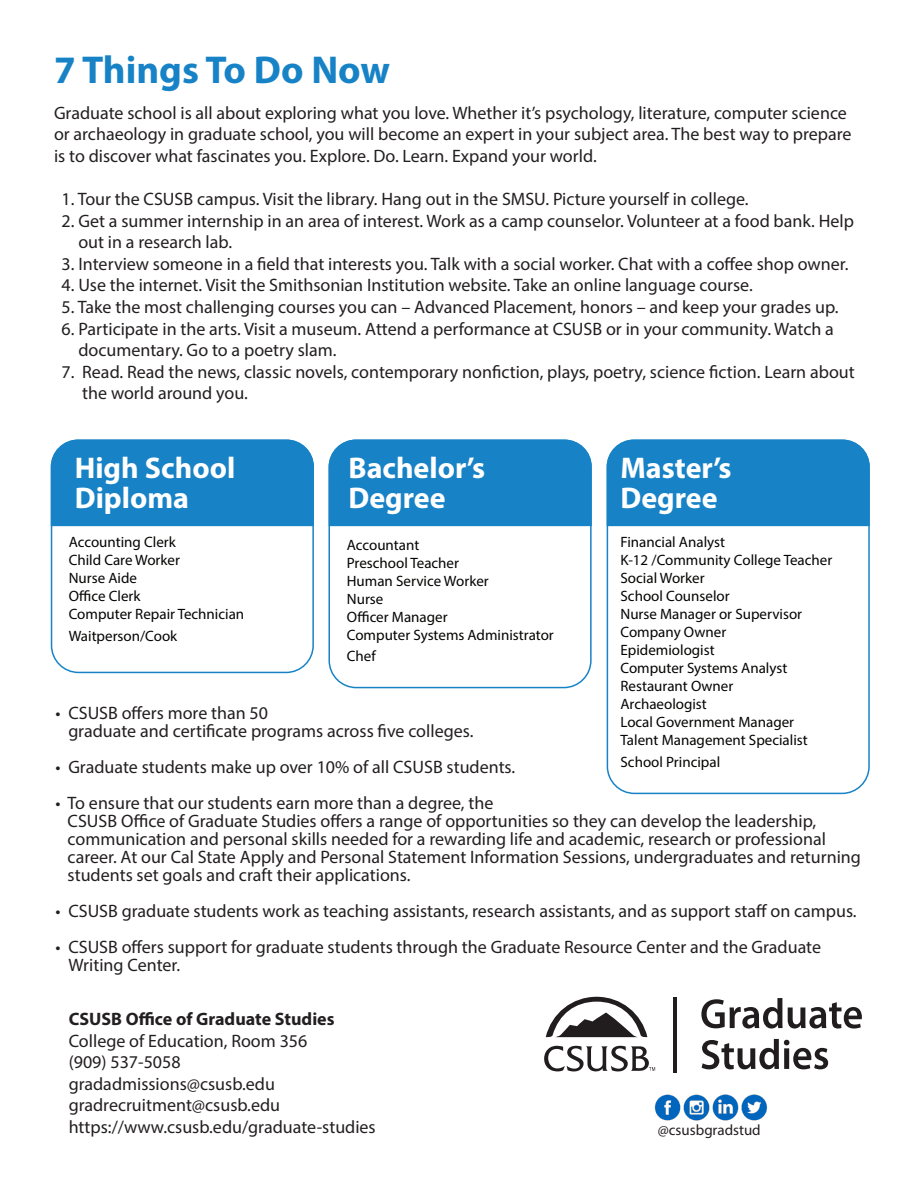
<style>
.page{position:relative;width:918px;height:1188px;background:#fff}
.page>*{position:absolute;margin:0;border:0;box-sizing:border-box;transform-origin:0 0}
.t1{font:700 39px "Myriad Pro";color:#1783c6}
.t2{font:700 30px "Myriad Pro";color:#fff}
.t3{font:18px/21.6px "Myriad Pro";color:#231f20}
.t4{font:700 18px "Myriad Pro";color:#231f20}
.t5{font:15px "Myriad Pro";color:#040503}
.t6{font:15px "Myriad Pro";color:#231f20}
</style>
<div class="page">
<div style="left:607px;top:440px;width:263px;height:86px;background:#1783c6"></div>
<div style="left:51px;top:440px;width:263px;height:86px;background:#1783c6"></div>
<div style="left:331px;top:440px;width:261px;height:86px;background:#1783c6"></div>
<div style="left:51px;top:440px;width:263px;height:233px;border:2px solid #1783c6;border-radius:27px"></div>
<div style="left:328px;top:440px;width:264px;height:248px;border:2px solid #1783c6;border-radius:27px"></div>
<div style="left:607px;top:440px;width:263px;height:354px;border:2px solid #1783c6;border-radius:27px"></div>
<img style="left:654px;top:1094px;width:114px;height:27px">
<svg style="left:544px;top:1046px;width:111px;height:25px"></svg>
<svg style="left:546px;top:997px;width:101px;height:41px"></svg>
<hr style="left:673px;top:997px;width:4px;height:76px;background:#211d1e">
<svg style="left:701px;top:998px;width:161px;height:31px"></svg>
<svg style="left:702px;top:1039px;width:126px;height:30px"></svg>
<p class="t1" style="left:54px;top:45px;width:338px">7 Things To Do Now</p>
<p class="t3" style="left:54px;top:101px;width:799px">Graduate school is all about exploring what you love. Whether it’s psychology, literature, computer science or archaeology in graduate school, you will become an expert in your subject area. The best way to prepare is to discover what fascinates you. Explore. Do. Learn. Expand your world.</p>
<p class="t3" style="left:62px;top:188px;width:689px">1. Tour the CSUSB campus. Visit the library. Hang out in the SMSU. Picture yourself in college.</p>
<p class="t3" style="left:78px;top:209px;width:777px;text-indent:-17px">2. Get a summer internship in an area of interest. Work as a camp counselor. Volunteer at a food bank. Help out in a research lab.</p>
<p class="t3" style="left:62px;top:253px;width:788px">3. Interview someone in a field that interests you. Talk with a social worker. Chat with a coffee shop owner.</p>
<p class="t3" style="left:62px;top:274px;width:693px">4. Use the internet. Visit the Smithsonian Institution website. Take an online language course.</p>
<p class="t3" style="left:62px;top:296px;width:778px">5. Take the most challenging courses you can – Advanced Placement, honors – and keep your grades up.</p>
<p class="t3" style="left:78px;top:317px;width:757px;text-indent:-17px">6. Participate in the arts. Visit a museum. Attend a performance at CSUSB or in your community. Watch a documentary. Go to a poetry slam.</p>
<p class="t3" style="left:82px;top:361px;width:774px;text-indent:-21px">7. Read. Read the news, classic novels, contemporary nonfiction, plays, poetry, science fiction. Learn about the world around you.</p>
<p class="t2" style="left:75px;top:449px;width:162px">High School</p>
<p class="t2" style="left:75px;top:479px;width:116px">Diploma</p>
<p class="t2" style="left:348px;top:449px;width:138px">Bachelor’s</p>
<p class="t2" style="left:348px;top:479px;width:99px">Degree</p>
<p class="t2" style="left:620px;top:449px;width:113px">Master’s</p>
<p class="t2" style="left:620px;top:479px;width:99px">Degree</p>
<p class="t5" style="left:69px;top:533px;width:109px">Accounting Clerk</p>
<p class="t5" style="left:69px;top:551px;width:113px">Child Care Worker</p>
<p class="t5" style="left:69px;top:569px;width:70px">Nurse Aide</p>
<p class="t5" style="left:69px;top:587px;width:73px">Office Clerk</p>
<p class="t5" style="left:69px;top:605px;width:177px">Computer Repair Technician</p>
<p class="t5" style="left:69px;top:626px;width:110px">Waitperson/Cook</p>
<p class="t5" style="left:620px;top:533px;width:106px">Financial Analyst</p>
<p class="t5" style="left:620px;top:551px;width:213px">K-12 /Community College Teacher</p>
<p class="t5" style="left:620px;top:569px;width:86px">Social Worker</p>
<p class="t5" style="left:620px;top:587px;width:111px">School Counselor</p>
<p class="t5" style="left:620px;top:605px;width:183px">Nurse Manager or Supervisor</p>
<p class="t5" style="left:620px;top:623px;width:107px">Company Owner</p>
<p class="t5" style="left:620px;top:641px;width:96px">Epidemiologist</p>
<p class="t5" style="left:620px;top:659px;width:168px">Computer Systems Analyst</p>
<p class="t5" style="left:620px;top:677px;width:114px">Restaurant Owner</p>
<p class="t5" style="left:620px;top:695px;width:88px">Archaeologist</p>
<p class="t5" style="left:620px;top:713px;width:175px">Local Government Manager</p>
<p class="t5" style="left:620px;top:731px;width:189px">Talent Management Specialist</p>
<p class="t5" style="left:620px;top:752px;width:101px">School Principal</p>
<p class="t5" style="left:347px;top:535px;width:74px">Accountant</p>
<p class="t5" style="left:347px;top:553px;width:114px">Preschool Teacher</p>
<p class="t5" style="left:347px;top:571px;width:143px">Human Service Worker</p>
<p class="t5" style="left:347px;top:589px;width:38px">Nurse</p>
<p class="t5" style="left:347px;top:607px;width:102px">Officer Manager</p>
<p class="t5" style="left:347px;top:625px;width:208px">Computer Systems Administrator</p>
<p class="t5" style="left:347px;top:647px;width:30px">Chef</p>
<p class="t3" style="left:68px;top:704px;width:407px;line-height:18px;text-indent:-13px">• CSUSB offers more than 50<br>graduate and certificate programs across five colleges.</p>
<p class="t3" style="left:56px;top:756px;width:461px">• Graduate students make up over 10% of all CSUSB students.</p>
<p class="t3" style="left:68px;top:794px;width:795px;line-height:18px;text-indent:-12px">• To ensure that our students earn more than a degree, the<br>CSUSB Office of Graduate Studies offers a range of opportunities so they can develop the leadership, communication and personal skills needed for a rewarding life and academic, research or professional career. At our Cal State Apply and Personal Statement Information Sessions, undergraduates and returning students set goals and craft their applications.</p>
<p class="t3" style="left:56px;top:900px;width:803px">• CSUSB graduate students work as teaching assistants, research assistants, and as support staff on campus.</p>
<p class="t3" style="left:68px;top:938px;width:754px;line-height:18px;text-indent:-13px">• CSUSB offers support for graduate students through the Graduate Resource Center and the Graduate<br>Writing Center.</p>
<p class="t4" style="left:69px;top:1007px;width:267px">CSUSB Office of Graduate Studies</p>
<p class="t3" style="left:69px;top:1029px;width:240px">College of Education, Room 356</p>
<p class="t3" style="left:69px;top:1051px;width:113px">(909) 537-5058</p>
<p class="t3" style="left:69px;top:1073px;width:213px">gradadmissions@csusb.edu gradrecruitment@csusb.edu</p>
<p class="t3" style="left:69px;top:1116px;width:309px">https://www.csusb.edu/graduate-studies</p>
<p class="t6" style="left:658px;top:1121px;width:104px">@csusbgradstud</p>
</div>
